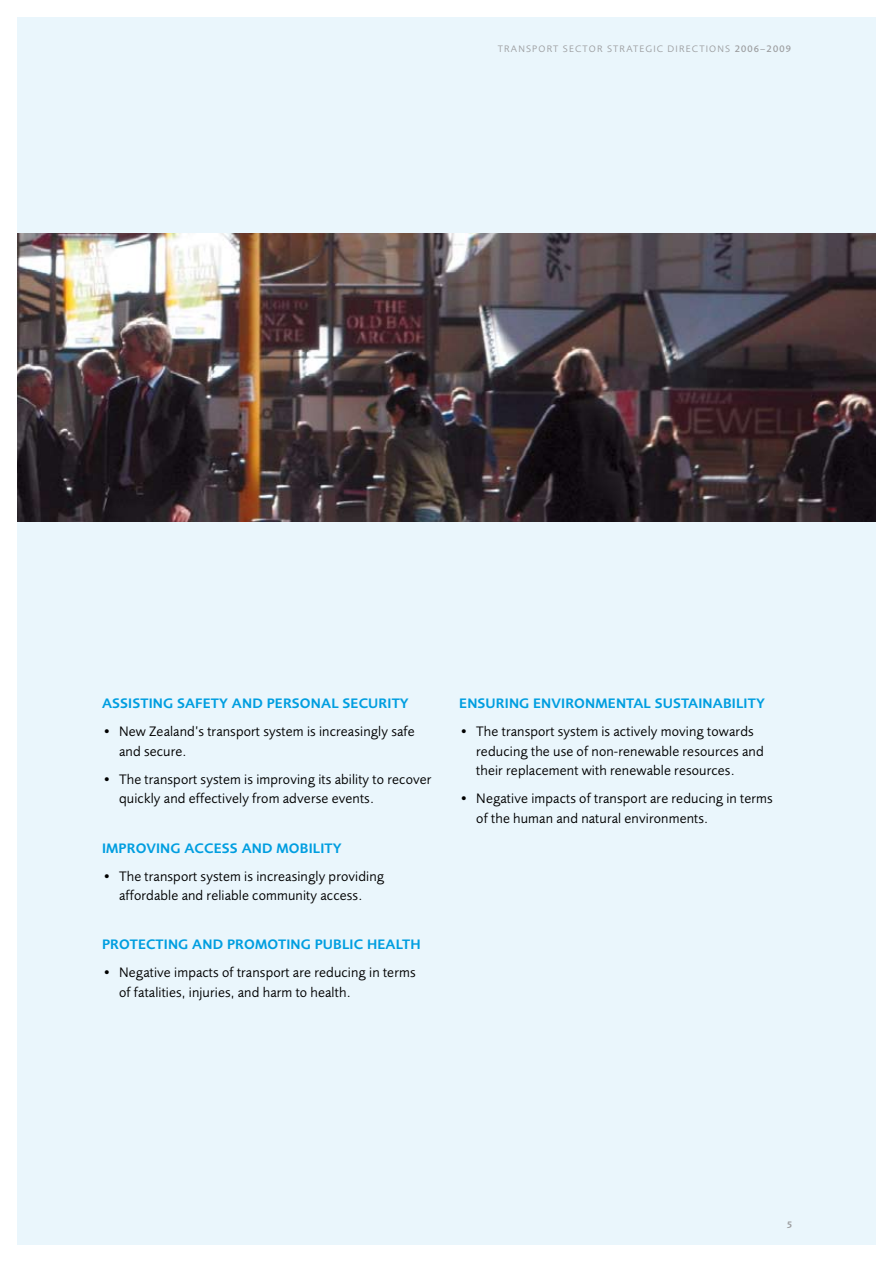
<style>
.page{position:relative;width:893px;height:1263px;background:#fff}
.page>*{position:absolute;margin:0;border:0;box-sizing:border-box;transform-origin:0 0}
.t1{font:14.25px/19.5px "Foundry Sans";letter-spacing:.01em;color:#000}
.t2{font:600 14.25px "Foundry Sans";letter-spacing:.01em;color:#009ee0}
.t3{font:9.75px "Foundry Sans";letter-spacing:.12em;color:#9c9d9f}
.s1{font-weight:500}
</style>
<div class="page">
<div style="left:17px;top:17px;width:859px;height:1227px;background:#eaf6fc"></div>
<img style="left:17px;top:234px;width:859px;height:288px">
<p class="t3" style="left:498px;top:43px;width:295px">TRANSPORT SECTOR STRATEGIC DIRECTIONS <span class="s1">2006–2009</span></p>
<p class="t2" style="left:102px;top:695px;width:308px">ASSISTING SAFETY AND PERSONAL SECURITY</p>
<p class="t1" style="left:119px;top:722px;width:297px;text-indent:-17px">• New Zealand’s transport system is increasingly safe and secure.</p>
<p class="t1" style="left:119px;top:769px;width:314px;text-indent:-17px">• The transport system is improving its ability to recover quickly and effectively from adverse events.</p>
<p class="t2" style="left:102px;top:839px;width:241px">IMPROVING ACCESS AND MOBILITY</p>
<p class="t1" style="left:102px;top:866px;width:284px;text-align:center">• The transport system is increasingly providing affordable and reliable community access.</p>
<p class="t2" style="left:102px;top:936px;width:310px">PROTECTING AND PROMOTING PUBLIC HEALTH</p>
<p class="t1" style="left:119px;top:963px;width:298px;text-indent:-17px">• Negative impacts of transport are reducing in terms of fatalities, injuries, and harm to health.</p>
<p class="t2" style="left:459px;top:695px;width:307px">ENSURING ENVIRONMENTAL SUSTAINABILITY</p>
<p class="t1" style="left:476px;top:722px;width:289px;text-indent:-17px">• The transport system is actively moving towards reducing the use of non-renewable resources and their replacement with renewable resources.</p>
<p class="t1" style="left:476px;top:789px;width:298px;text-indent:-17px">• Negative impacts of transport are reducing in terms of the human and natural environments.</p>
</div>
